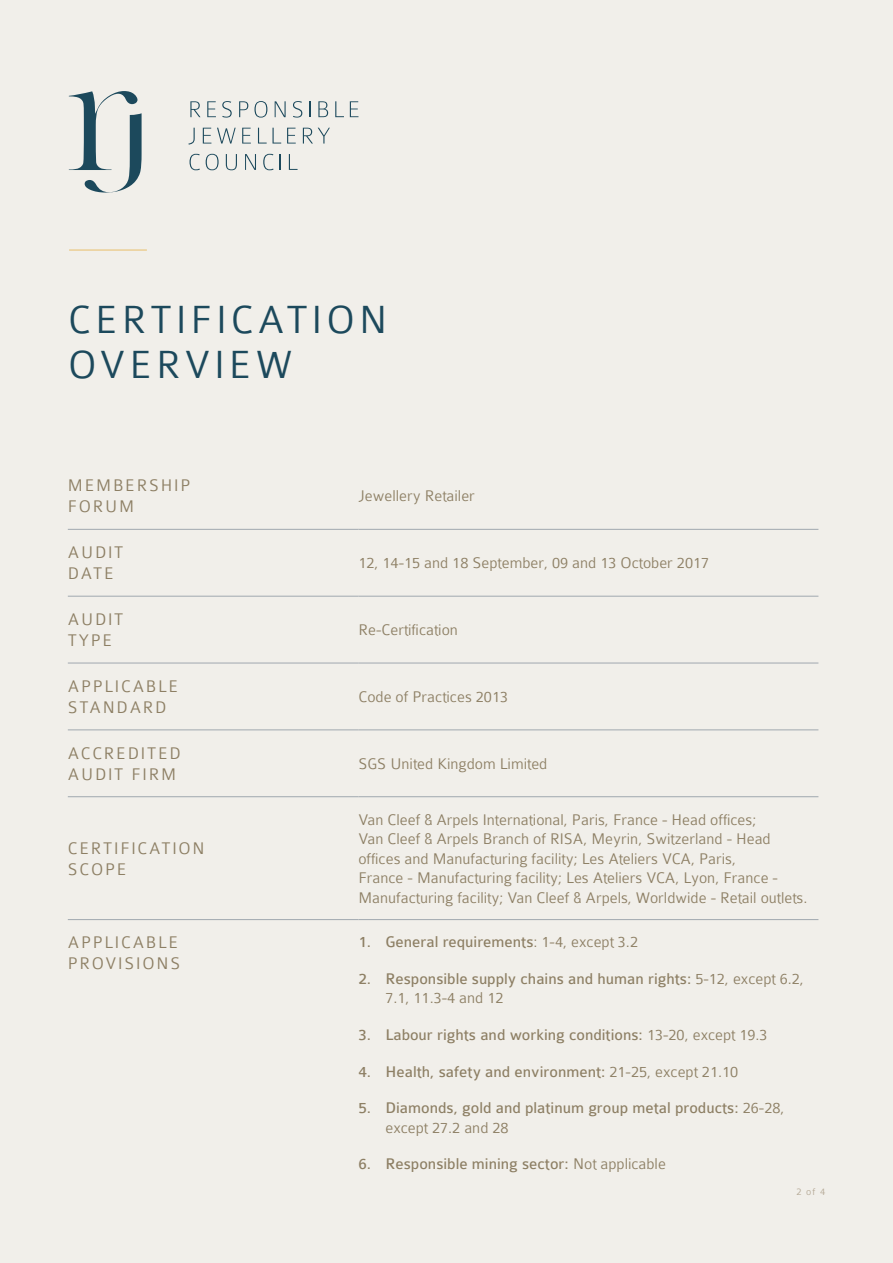
<style>
.page{position:relative;width:893px;height:1263px;background:#f1efea}
.page>*{position:absolute;margin:0;border:0;box-sizing:border-box;transform-origin:0 0}
.Large_subhead_20pt_S{font:300 42px/45px "Colaborate";letter-spacing:.1em;color:#1c495c}
.Small_subhead_12pt_E{font:300 18px/21px "Colaborate";letter-spacing:.1em;color:#8d7f64}
.Body_copy_Earth{font:300 16.5px/19.5px "Colaborate";color:#8d7f64}
.t1{font:16.5px/19.5px "Colaborate";color:#8d7f64}
.t2{font:300 10.5px "Colaborate";color:#b5a996}
.s1{font-weight:300}
</style>
<div class="page">
<hr style="left:69px;top:249px;width:78px;height:2px;background:#e9c378">
<svg style="left:68px;top:96px;width:291px;height:75px"></svg>
<svg style="left:69px;top:91px;width:73px;height:102px"></svg>
<svg style="left:190px;top:101px;width:10px;height:16px"></svg>
<svg style="left:207px;top:101px;width:9px;height:16px"></svg>
<svg style="left:222px;top:101px;width:10px;height:17px"></svg>
<svg style="left:239px;top:101px;width:9px;height:16px"></svg>
<svg style="left:254px;top:101px;width:13px;height:17px"></svg>
<svg style="left:275px;top:101px;width:11px;height:16px"></svg>
<svg style="left:293px;top:101px;width:9px;height:17px"></svg>
<svg style="left:309px;top:101px;width:2px;height:16px"></svg>
<svg style="left:318px;top:101px;width:10px;height:16px"></svg>
<svg style="left:335px;top:101px;width:9px;height:16px"></svg>
<svg style="left:350px;top:101px;width:8px;height:16px"></svg>
<svg style="left:188px;top:128px;width:7px;height:17px"></svg>
<svg style="left:203px;top:128px;width:8px;height:16px"></svg>
<svg style="left:217px;top:128px;width:19px;height:16px"></svg>
<svg style="left:242px;top:128px;width:9px;height:16px"></svg>
<svg style="left:258px;top:128px;width:23px;height:16px"></svg>
<svg style="left:287px;top:128px;width:9px;height:16px"></svg>
<svg style="left:303px;top:128px;width:27px;height:16px"></svg>
<svg style="left:190px;top:154px;width:10px;height:16px"></svg>
<svg style="left:206px;top:154px;width:13px;height:16px"></svg>
<svg style="left:226px;top:154px;width:11px;height:16px"></svg>
<svg style="left:245px;top:154px;width:11px;height:16px"></svg>
<svg style="left:263px;top:154px;width:11px;height:16px"></svg>
<svg style="left:280px;top:154px;width:1px;height:16px"></svg>
<svg style="left:289px;top:154px;width:9px;height:16px"></svg>
<hr style="left:68px;top:529px;width:290px;height:1px;background:#a0a8af">
<hr style="left:358px;top:529px;width:460px;height:1px;background:#a0a8af">
<hr style="left:68px;top:596px;width:290px;height:1px;background:#a0a8af">
<hr style="left:358px;top:596px;width:460px;height:1px;background:#a0a8af">
<hr style="left:68px;top:663px;width:290px;height:1px;background:#a0a8af">
<hr style="left:358px;top:663px;width:460px;height:1px;background:#a0a8af">
<hr style="left:68px;top:730px;width:290px;height:1px;background:#a0a8af">
<hr style="left:358px;top:730px;width:460px;height:1px;background:#a0a8af">
<hr style="left:68px;top:796px;width:290px;height:1px;background:#a0a8af">
<hr style="left:358px;top:796px;width:460px;height:1px;background:#a0a8af">
<hr style="left:68px;top:919px;width:290px;height:1px;background:#a0a8af">
<hr style="left:358px;top:919px;width:460px;height:1px;background:#a0a8af">
<p class="Large_subhead_20pt_S" style="left:68px;top:298px;width:321px">CERTIFICATION<br>OVERVIEW</p>
<p class="Small_subhead_12pt_E" style="left:68px;top:475px;width:124px">MEMBERSHIP<br>FORUM</p>
<p class="Body_copy_Earth" style="left:358px;top:486px;width:118px">Jewellery Retailer</p>
<p class="Small_subhead_12pt_E" style="left:68px;top:542px;width:57px">AUDIT<br>DATE</p>
<p class="Body_copy_Earth" style="left:358px;top:553px;width:352px">12, 14-15 and 18 September, 09 and 13 October 2017</p>
<p class="Small_subhead_12pt_E" style="left:68px;top:609px;width:57px">AUDIT<br>TYPE</p>
<p class="Body_copy_Earth" style="left:358px;top:620px;width:101px">Re-Certification</p>
<p class="Small_subhead_12pt_E" style="left:68px;top:676px;width:112px">APPLICABLE<br>STANDARD</p>
<p class="Body_copy_Earth" style="left:358px;top:687px;width:151px">Code of Practices 2013</p>
<p class="Small_subhead_12pt_E" style="left:68px;top:742px;width:114px">ACCREDITED<br>AUDIT FIRM</p>
<p class="Body_copy_Earth" style="left:358px;top:754px;width:190px">SGS United Kingdom Limited</p>
<p class="Small_subhead_12pt_E" style="left:68px;top:837px;width:138px">CERTIFICATION<br>SCOPE</p>
<p class="Body_copy_Earth" style="left:358px;top:810px;width:450px">Van Cleef &amp; Arpels International, Paris, France - Head offices;<br>Van Cleef &amp; Arpels Branch of RISA, Meyrin, Switzerland - Head offices and Manufacturing facility; Les Ateliers VCA, Paris,<br>France - Manufacturing facility; Les Ateliers VCA, Lyon, France - Manufacturing facility; Van Cleef &amp; Arpels, Worldwide - Retail outlets.</p>
<p class="Small_subhead_12pt_E" style="left:68px;top:932px;width:114px">APPLICABLE<br>PROVISIONS</p>
<p class="t1" style="left:358px;top:933px;width:281px">1. General requirements<span class="s1">: 1-4, except 3.2</span></p>
<p class="t1" style="left:385px;top:969px;width:420px;text-indent:-27px">2. Responsible supply chains and human rights: <span class="s1">5-12, except 6.2,<br>7.1, 11.3-4 and 12</span></p>
<p class="t1" style="left:358px;top:1025px;width:411px">3. Labour rights and working conditions: <span class="s1">13-20, except 19.3</span></p>
<p class="t1" style="left:358px;top:1062px;width:381px">4. Health, safety and environment: <span class="s1">21-25, except 21.10</span></p>
<p class="t1" style="left:385px;top:1098px;width:401px;text-indent:-27px">5. Diamonds, gold and platinum group metal products: <span class="s1">26-28, except 27.2 and 28</span></p>
<p class="t1" style="left:358px;top:1154px;width:309px">6. Responsible mining sector: <span class="s1">Not applicable</span></p>
<p class="t2" style="left:796px;top:1186px;width:30px">2 of 4</p>
</div>
